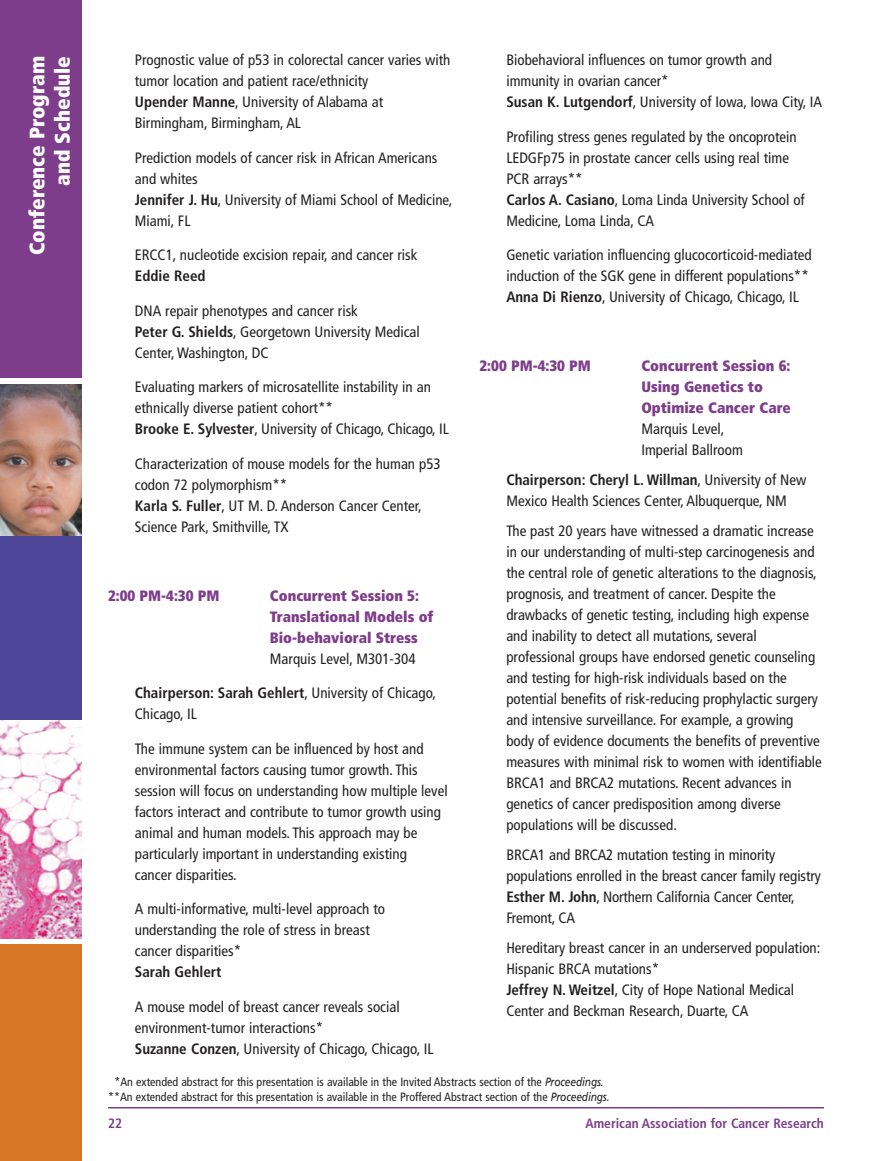
<style>
.page{position:relative;width:878px;height:1161px;background:#fff}
.page>*{position:absolute;margin:0;border:0;box-sizing:border-box;transform-origin:0 0}
.t1{font:900 condensed 21px/25.2px "Frutiger";color:#fff;text-align:right}
.t2{font:condensed 15px/21px "Frutiger";color:#231f20}
.t3{font:900 condensed 15px/21px "Frutiger";color:#7e3d8b}
.t4{font:700 condensed 15px "Frutiger";color:#231f20}
.t5{font:700 condensed 13.5px "Frutiger";color:#7e3d8b}
.t6{font:condensed 12px/14.4px "Frutiger";color:#231f20;text-align:center}
.s1{font-weight:700}
.s2{font-style:italic;font-stretch:normal}
</style>
<div class="page">
<hr style="left:108px;top:1107px;width:716px;height:1px;background:#7e3d8b">
<div style="left:0;top:0;width:81px;height:378px;background:#7e3d8b"></div>
<div style="left:0;top:385px;width:81px;height:553px;background:#4d4597"></div>
<div style="left:0;top:945px;width:81px;height:216px;background:#d77725"></div>
<img style="left:0;top:385px;width:81px;height:150px">
<img style="left:0;top:721px;width:81px;height:217px">
<h1 class="t1" style="left:26px;top:255px;width:201px;rotate:-90deg">Conference Program and Schedule</h1>
<p class="t2" style="left:135px;top:51px;width:317px">Prognostic value of p53 in colorectal cancer varies with tumor location and patient race/ethnicity<br><span class="s1">Upender Manne</span>, University of Alabama at Birmingham, Birmingham, AL</p>
<p class="t2" style="left:135px;top:148px;width:319px">Prediction models of cancer risk in African Americans and whites<br><span class="s1">Jennifer J. Hu</span>, University of Miami School of Medicine,<br>Miami, FL</p>
<p class="t2" style="left:135px;top:246px;width:284px">ERCC1, nucleotide excision repair, and cancer risk</p>
<p class="t4" style="left:135px;top:270px;width:72px">Eddie Reed</p>
<p class="t2" style="left:135px;top:301px;width:286px">DNA repair phenotypes and cancer risk<br><span class="s1">Peter G. Shields</span>, Georgetown University Medical<br>Center, Washington, DC</p>
<p class="t2" style="left:135px;top:378px;width:315px">Evaluating markers of microsatellite instability in an ethnically diverse patient cohort**<br><span class="s1">Brooke E. Sylvester</span>, University of Chicago, Chicago, IL</p>
<p class="t2" style="left:135px;top:454px;width:307px">Characterization of mouse models for the human p53 codon 72 polymorphism**<br><span class="s1">Karla S. Fuller</span>, UT M. D. Anderson Cancer Center, Science Park, Smithville, TX</p>
<p class="t3" style="left:108px;top:586px;width:113px">2:00 PM-4:30 PM</p>
<p class="t3" style="left:270px;top:586px;width:165px">Concurrent Session 5:<br>Translational Models of<br>Bio-behavioral Stress</p>
<p class="t2" style="left:270px;top:649px;width:147px">Marquis Level, M301-304</p>
<p class="t2" style="left:135px;top:684px;width:302px"><span class="s1">Chairperson: Sarah Gehlert</span>, University of Chicago,<br>Chicago, IL</p>
<p class="t2" style="left:135px;top:739px;width:314px">The immune system can be influenced by host and environmental factors causing tumor growth. This session will focus on understanding how multiple level factors interact and contribute to tumor growth using animal and human models. This approach may be particularly important in understanding existing<br>cancer disparities.</p>
<p class="t2" style="left:135px;top:900px;width:252px">A multi-informative, multi-level approach to understanding the role of stress in breast cancer disparities*</p>
<p class="t4" style="left:135px;top:966px;width:88px">Sarah Gehlert</p>
<p class="t2" style="left:135px;top:997px;width:300px">A mouse model of breast cancer reveals social environment-tumor interactions*<br><span class="s1">Suzanne Conzen</span>, University of Chicago, Chicago, IL</p>
<p class="t2" style="left:506px;top:51px;width:317px">Biobehavioral influences on tumor growth and immunity in ovarian cancer*<br><span class="s1">Susan K. Lutgendorf</span>, University of Iowa, Iowa City, IA</p>
<p class="t2" style="left:506px;top:127px;width:300px">Profiling stress genes regulated by the oncoprotein LEDGFp75 in prostate cancer cells using real time PCR arrays**<br><span class="s1">Carlos A. Casiano</span>, Loma Linda University School of Medicine, Loma Linda, CA</p>
<p class="t2" style="left:506px;top:246px;width:307px">Genetic variation influencing glucocorticoid-mediated induction of the SGK gene in different populations**<br><span class="s1">Anna Di Rienzo</span>, University of Chicago, Chicago, IL</p>
<p class="t3" style="left:479px;top:357px;width:113px">2:00 PM-4:30 PM</p>
<p class="t3" style="left:641px;top:357px;width:151px">Concurrent Session 6:<br>Using Genetics to<br>Optimize Cancer Care</p>
<p class="t2" style="left:641px;top:420px;width:103px">Marquis Level,<br>Imperial Ballroom</p>
<p class="t2" style="left:506px;top:471px;width:301px"><span class="s1">Chairperson: Cheryl L. Willman</span>, University of New<br>Mexico Health Sciences Center, Albuquerque, NM</p>
<p class="t2" style="left:506px;top:522px;width:317px">The past 20 years have witnessed a dramatic increase in our understanding of multi-step carcinogenesis and the central role of genetic alterations to the diagnosis, prognosis, and treatment of cancer. Despite the drawbacks of genetic testing, including high expense and inability to detect all mutations, several professional groups have endorsed genetic counseling and testing for high-risk individuals based on the potential benefits of risk-reducing prophylactic surgery and intensive surveillance. For example, a growing body of evidence documents the benefits of preventive measures with minimal risk to women with identifiable BRCA1 and BRCA2 mutations. Recent advances in genetics of cancer predisposition among diverse populations will be discussed.</p>
<p class="t2" style="left:506px;top:846px;width:316px">BRCA1 and BRCA2 mutation testing in minority populations enrolled in the breast cancer family registry <span class="s1">Esther M. John</span>, Northern California Cancer Center, Fremont, CA</p>
<p class="t2" style="left:506px;top:939px;width:315px">Hereditary breast cancer in an underserved population:<br>Hispanic BRCA mutations*<br><span class="s1">Jeffrey N. Weitzel</span>, City of Hope National Medical Center and Beckman Research, Duarte, CA</p>
<p class="t6" style="left:108px;top:1076px;width:503px">*An extended abstract for this presentation is available in the Invited Abstracts section of the <span class="s2">Proceedings. </span>**An extended abstract for this presentation is available in the Proffered Abstract section of the <span class="s2">Proceedings.</span></p>
<p class="t5" style="left:108px;top:1118px;width:16px">22</p>
<p class="t5" style="left:585px;top:1118px;width:240px">American Association for Cancer Research</p>
</div>
